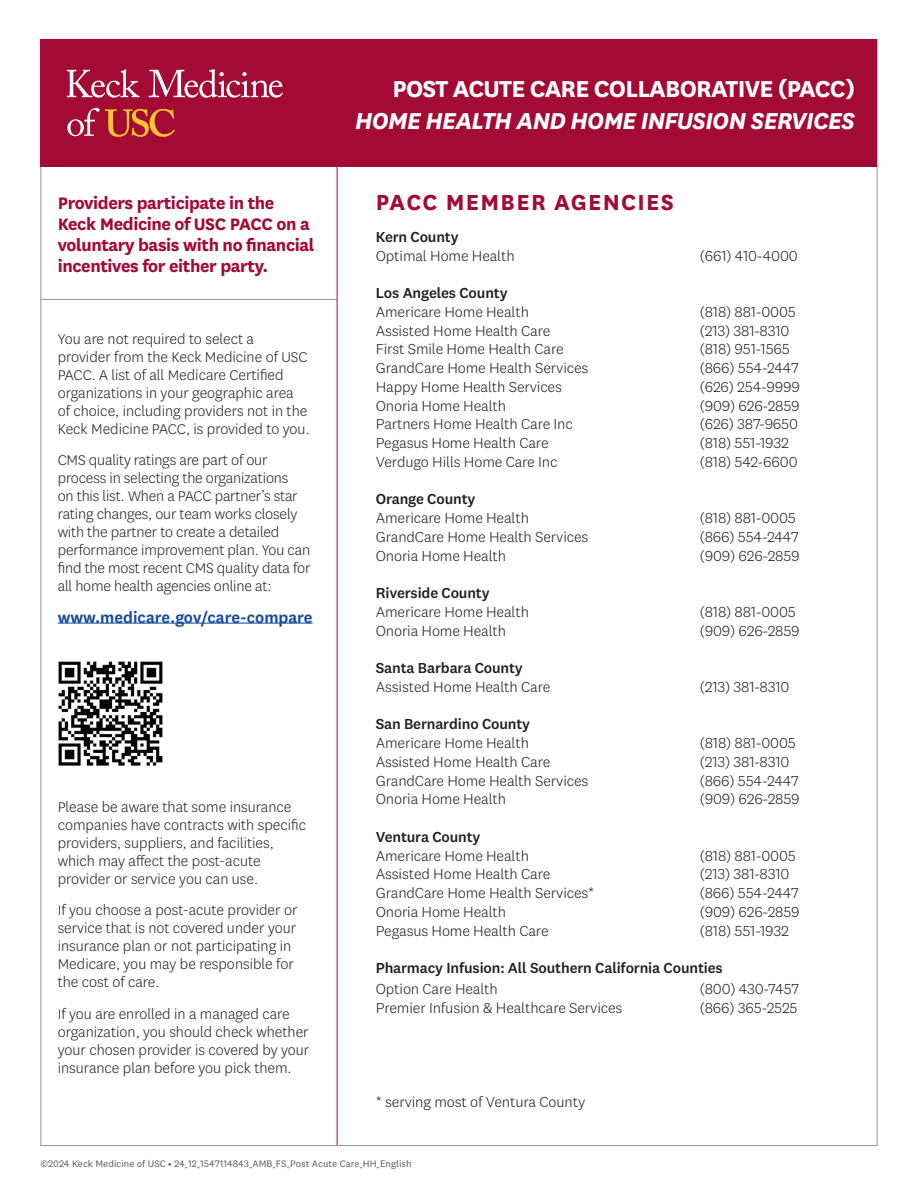
<style>
.page{position:relative;width:918px;height:1188px;background:#fff}
.page>*{position:absolute;margin:0;border:0;box-sizing:border-box;transform-origin:0 0}
.t1{font:italic 700 27px "National";letter-spacing:-.03em;color:#fff}
.t2{font:700 27px "National";letter-spacing:-.03em;color:#fff}
.t3{font:700 25.5px "National";letter-spacing:.05em;color:#a30a34}
.t4{font:700 19.5px/21px "National";letter-spacing:-.02em;color:#a30a34}
.t5{font:600 18px "National";color:#124a9c}
.t6{font:300 16.5px/18px "National";color:#231f20}
.t7{font:300 15px "National 2";letter-spacing:-.01em;color:#231f20}
.t8{font:500 15px "National 2";letter-spacing:-.01em;color:#231f20}
.t9{font:9.75px "National 2";color:#57585a}
</style>
<div class="page">
<img style="left:58px;top:661px;width:105px;height:105px">
<hr style="left:40px;top:1145px;width:838px;height:1px;background:#939598">
<hr style="left:41px;top:299px;width:296px;height:1px;background:#939598">
<hr style="left:337px;top:40px;width:1px;height:1105px;background:#a30a34">
<hr style="left:40px;top:39px;width:1px;height:1107px;background:#939598">
<hr style="left:58px;top:623px;width:255px;height:1px;background:#124a9c">
<hr style="left:877px;top:39px;width:1px;height:1107px;background:#939598">
<div style="left:40px;top:39px;width:838px;height:128px;background:#a30a34"></div>
<svg style="left:67px;top:69px;width:73px;height:29px"></svg>
<svg style="left:149px;top:69px;width:134px;height:29px"></svg>
<svg style="left:67px;top:108px;width:108px;height:29px"></svg>
<h3 class="t4" style="left:58px;top:192px;width:258px">Providers participate in the<br>Keck Medicine of USC PACC on a voluntary basis with no financial incentives for either party.</h3>
<p class="t6" style="left:58px;top:329px;width:254px">You are not required to select a provider from the Keck Medicine of USC PACC. A list of all Medicare Certified organizations in your geographic area of choice, including providers not in the Keck Medicine PACC, is provided to you.</p>
<p class="t6" style="left:58px;top:451px;width:254px">CMS quality ratings are part of our process in selecting the organizations<br>on this list. When a PACC partner’s star rating changes, our team works closely with the partner to create a detailed performance improvement plan. You can find the most recent CMS quality data for all home health agencies online at:</p>
<p class="t5" style="left:58px;top:605px;width:256px">www.medicare.gov/care-compare</p>
<p class="t6" style="left:58px;top:797px;width:250px">Please be aware that some insurance companies have contracts with specific providers, suppliers, and facilities, which may affect the post-acute provider or service you can use.</p>
<p class="t6" style="left:58px;top:901px;width:241px">If you choose a post-acute provider or service that is not covered under your insurance plan or not participating in Medicare, you may be responsible for the cost of care.</p>
<p class="t6" style="left:58px;top:1004px;width:253px">If you are enrolled in a managed care organization, you should check whether your chosen provider is covered by your insurance plan before you pick them.</p>
<h1 class="t2" style="left:393px;top:70px;width:464px">POST ACUTE CARE COLLABORATIVE (PACC)</h1>
<h1 class="t1" style="left:355px;top:103px;width:502px">HOME HEALTH AND HOME INFUSION SERVICES</h1>
<h2 class="t3" style="left:376px;top:184px;width:300px">PACC MEMBER AGENCIES</h2>
<p class="t8" style="left:376px;top:228px;width:84px">Kern County</p>
<p class="t7" style="left:376px;top:247px;width:141px">Optimal Home Health</p>
<p class="t7" style="left:700px;top:247px;width:100px">(661) 410-4000</p>
<p class="t8" style="left:376px;top:284px;width:133px">Los Angeles County</p>
<p class="t7" style="left:376px;top:303px;width:155px">Americare Home Health</p>
<p class="t7" style="left:700px;top:303px;width:98px">(818) 881-0005</p>
<p class="t7" style="left:376px;top:322px;width:176px">Assisted Home Health Care</p>
<p class="t7" style="left:700px;top:322px;width:91px">(213) 381-8310</p>
<p class="t7" style="left:376px;top:341px;width:189px">First Smile Home Health Care</p>
<p class="t7" style="left:700px;top:341px;width:91px">(818) 951-1565</p>
<p class="t7" style="left:376px;top:360px;width:214px">GrandCare Home Health Services</p>
<p class="t7" style="left:700px;top:360px;width:100px">(866) 554-2447</p>
<p class="t7" style="left:376px;top:378px;width:188px">Happy Home Health Services</p>
<p class="t7" style="left:700px;top:378px;width:102px">(626) 254-9999</p>
<p class="t7" style="left:376px;top:397px;width:132px">Onoria Home Health</p>
<p class="t7" style="left:700px;top:397px;width:101px">(909) 626-2859</p>
<p class="t7" style="left:376px;top:416px;width:199px">Partners Home Health Care Inc</p>
<p class="t7" style="left:700px;top:416px;width:100px">(626) 387-9650</p>
<p class="t7" style="left:376px;top:435px;width:174px">Pegasus Home Health Care</p>
<p class="t7" style="left:700px;top:435px;width:91px">(818) 551-1932</p>
<p class="t7" style="left:376px;top:453px;width:183px">Verdugo Hills Home Care Inc</p>
<p class="t7" style="left:700px;top:453px;width:99px">(818) 542-6600</p>
<p class="t8" style="left:376px;top:490px;width:101px">Orange County</p>
<p class="t7" style="left:376px;top:510px;width:155px">Americare Home Health</p>
<p class="t7" style="left:700px;top:510px;width:98px">(818) 881-0005</p>
<p class="t7" style="left:376px;top:528px;width:214px">GrandCare Home Health Services</p>
<p class="t7" style="left:700px;top:528px;width:100px">(866) 554-2447</p>
<p class="t7" style="left:376px;top:547px;width:132px">Onoria Home Health</p>
<p class="t7" style="left:700px;top:547px;width:101px">(909) 626-2859</p>
<p class="t8" style="left:376px;top:584px;width:115px">Riverside County</p>
<p class="t7" style="left:376px;top:603px;width:155px">Americare Home Health</p>
<p class="t7" style="left:700px;top:603px;width:98px">(818) 881-0005</p>
<p class="t7" style="left:376px;top:622px;width:132px">Onoria Home Health</p>
<p class="t7" style="left:700px;top:622px;width:101px">(909) 626-2859</p>
<p class="t8" style="left:376px;top:659px;width:149px">Santa Barbara County</p>
<p class="t7" style="left:376px;top:678px;width:176px">Assisted Home Health Care</p>
<p class="t7" style="left:700px;top:678px;width:91px">(213) 381-8310</p>
<p class="t8" style="left:376px;top:715px;width:156px">San Bernardino County</p>
<p class="t7" style="left:376px;top:735px;width:155px">Americare Home Health</p>
<p class="t7" style="left:700px;top:735px;width:98px">(818) 881-0005</p>
<p class="t7" style="left:376px;top:753px;width:176px">Assisted Home Health Care</p>
<p class="t7" style="left:700px;top:753px;width:91px">(213) 381-8310</p>
<p class="t7" style="left:376px;top:772px;width:214px">GrandCare Home Health Services</p>
<p class="t7" style="left:700px;top:772px;width:100px">(866) 554-2447</p>
<p class="t7" style="left:376px;top:791px;width:132px">Onoria Home Health</p>
<p class="t7" style="left:700px;top:791px;width:101px">(909) 626-2859</p>
<p class="t8" style="left:376px;top:828px;width:106px">Ventura County</p>
<p class="t7" style="left:376px;top:847px;width:155px">Americare Home Health</p>
<p class="t7" style="left:700px;top:847px;width:98px">(818) 881-0005</p>
<p class="t7" style="left:376px;top:866px;width:176px">Assisted Home Health Care</p>
<p class="t7" style="left:700px;top:866px;width:91px">(213) 381-8310</p>
<p class="t7" style="left:376px;top:885px;width:220px">GrandCare Home Health Services*</p>
<p class="t7" style="left:700px;top:885px;width:100px">(866) 554-2447</p>
<p class="t7" style="left:376px;top:903px;width:132px">Onoria Home Health</p>
<p class="t7" style="left:700px;top:903px;width:101px">(909) 626-2859</p>
<p class="t7" style="left:376px;top:922px;width:174px">Pegasus Home Health Care</p>
<p class="t7" style="left:700px;top:922px;width:91px">(818) 551-1932</p>
<p class="t8" style="left:376px;top:959px;width:349px">Pharmacy Infusion: All Southern California Counties</p>
<p class="t7" style="left:376px;top:981px;width:124px">Option Care Health</p>
<p class="t7" style="left:700px;top:981px;width:101px">(800) 430-7457</p>
<p class="t7" style="left:376px;top:999px;width:248px">Premier Infusion &amp; Healthcare Services</p>
<p class="t7" style="left:700px;top:999px;width:99px">(866) 365-2525</p>
<p class="t7" style="left:376px;top:1093px;width:211px">* serving most of Ventura County</p>
<p class="t9" style="left:40px;top:1158px;width:373px">©2024 Keck Medicine of USC • 24_12_1547114843_AMB_FS_Post Acute Care_HH_English</p>
</div>
